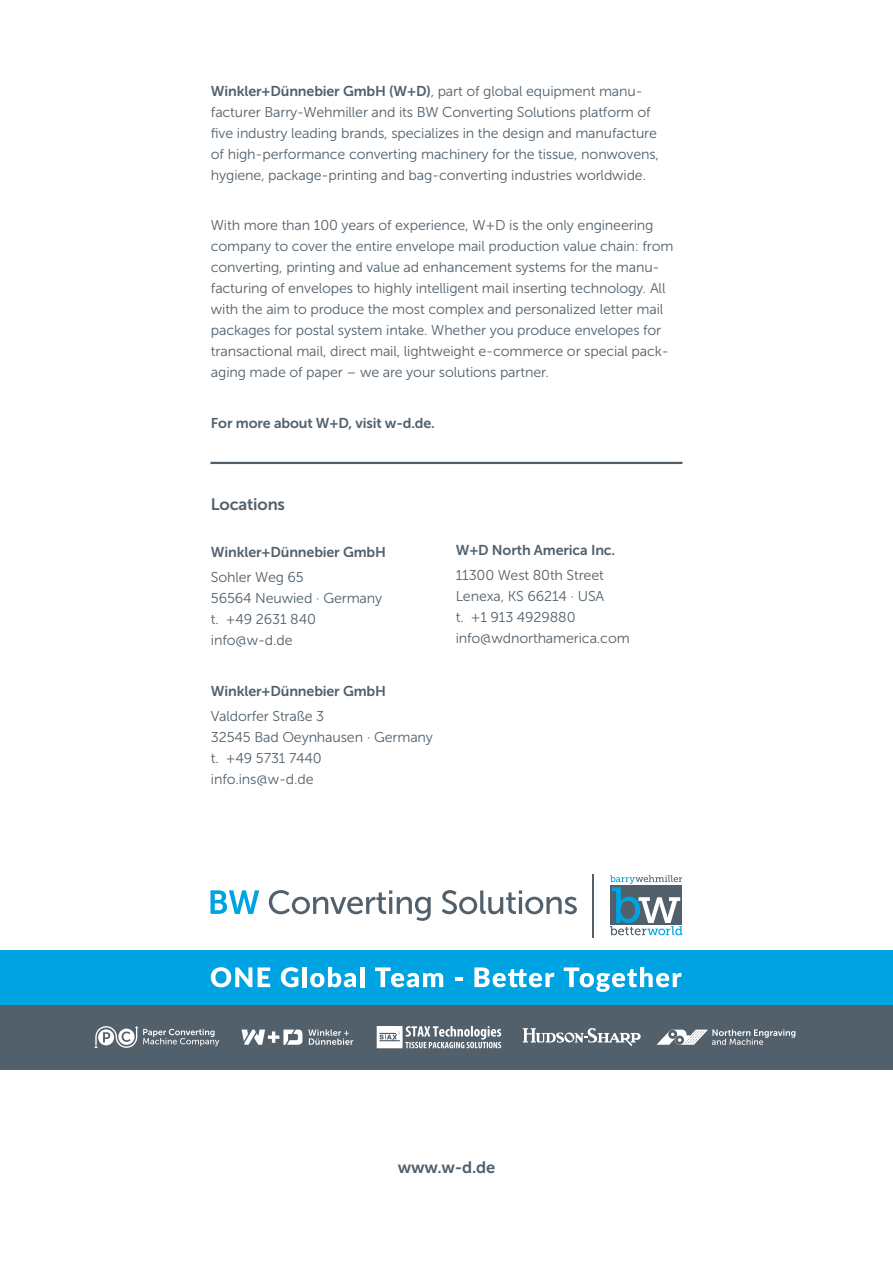
<style>
.page{position:relative;width:893px;height:1263px;background:#fff}
.page>*{position:absolute;margin:0;border:0;box-sizing:border-box;transform-origin:0 0}
.t1{font:16.5px "Museo Sans 700";letter-spacing:-.01em;color:#52606b}
.t2{font:14.25px/21px "Museo Sans 300";letter-spacing:-.01em;color:#52606b}
.t3{font:14.25px "Museo Sans 700";letter-spacing:-.01em;color:#52606b}
.s1{font-family:"Museo Sans 700"}
</style>
<div class="page">
<div style="left:0;top:1004px;width:893px;height:66px;background:#52606b"></div>
<div style="left:0;top:950px;width:893px;height:54px;background:#00a3e2"></div>
<svg style="left:211px;top:967px;width:41px;height:20px"></svg>
<svg style="left:258px;top:967px;width:12px;height:20px"></svg>
<svg style="left:281px;top:967px;width:18px;height:20px"></svg>
<hr style="left:303px;top:967px;width:4px;height:20px;background:#fff">
<svg style="left:310px;top:967px;width:46px;height:20px"></svg>
<hr style="left:360px;top:967px;width:4px;height:20px;background:#fff">
<svg style="left:375px;top:967px;width:68px;height:20px"></svg>
<svg style="left:455px;top:977px;width:7px;height:3px"></svg>
<svg style="left:474px;top:967px;width:80px;height:20px"></svg>
<svg style="left:564px;top:967px;width:118px;height:25px"></svg>
<svg style="left:210px;top:890px;width:49px;height:24px"></svg>
<svg style="left:269px;top:890px;width:162px;height:31px"></svg>
<svg style="left:442px;top:890px;width:135px;height:24px"></svg>
<svg style="left:610px;top:875px;width:72px;height:60px"></svg>
<hr style="left:592px;top:874px;width:2px;height:63px;background:#52606b">
<svg style="left:242px;top:1029px;width:60px;height:16px"></svg>
<svg style="left:308px;top:1029px;width:45px;height:16px"></svg>
<svg style="left:94px;top:1026px;width:125px;height:22px"></svg>
<svg style="left:522px;top:1028px;width:119px;height:18px"></svg>
<svg style="left:377px;top:1026px;width:124px;height:22px"></svg>
<svg style="left:656px;top:1029px;width:139px;height:16px"></svg>
<hr style="left:210px;top:462px;width:472px;height:2px;background:#52606b">
<p class="t2" style="left:211px;top:80px;width:450px"><span class="s1">Winkler+Dünnebier GmbH (W+D)</span>, part of global equipment manu&shy;facturer Barry-Wehmiller and its BW Converting Solutions platform of five industry leading brands, specializes in the design and manufacture of high-performance converting machinery for the tissue, nonwovens, hygiene, package-printing and bag-converting industries worldwide.</p>
<p class="t2" style="left:211px;top:215px;width:464px">With more than 100 years of experience, W+D is the only engineering company to cover the entire envelope mail production value chain: from converting, printing and value ad enhancement systems for the manu&shy;facturing of envelopes to highly intelligent mail inserting technology. All with the aim to produce the most complex and personalized letter mail packages for postal system intake. Whether you produce envelopes for transactional mail, direct mail, lightweight e-commerce or special pack&shy;aging made of paper – we are your solutions partner.</p>
<p class="t3" style="left:211px;top:415px;width:225px">For more about W+D, visit w-d.de.</p>
<p class="t1" style="left:211px;top:496px;width:76px">Locations</p>
<p class="t3" style="left:211px;top:544px;width:177px">Winkler+Dünnebier GmbH</p>
<p class="t2" style="left:211px;top:567px;width:173px">Sohler Weg 65<br>56564 Neuwied · Germany t. +49 2631 840 info@w-d.de</p>
<p class="t3" style="left:211px;top:683px;width:177px">Winkler+Dünnebier GmbH</p>
<p class="t2" style="left:211px;top:705px;width:224px">Valdorfer Straße 3<br>32545 Bad Oeynhausen · Germany t. +49 5731 7440<br>info.ins@w-d.de</p>
<p class="t3" style="left:456px;top:542px;width:161px">W+D North America Inc.</p>
<p class="t2" style="left:456px;top:565px;width:176px">11300 West 80th Street<br>Lenexa, KS 66214 · USA<br>t. +1 913 4929880 info@wdnorthamerica.com</p>
<p class="t1" style="left:398px;top:1158px;width:99px">www.w-d.de</p>
</div>
